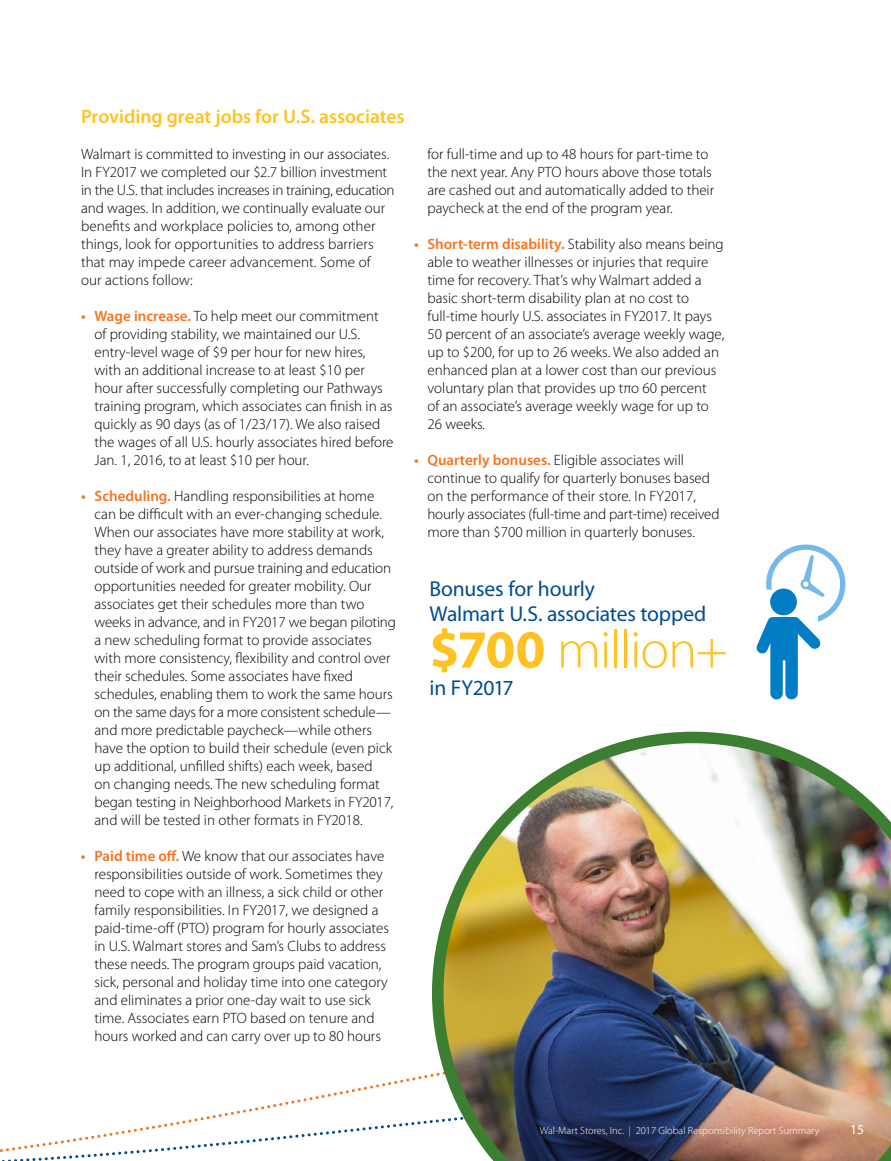
<style>
.page{position:relative;width:891px;height:1161px;background:#fff}
.page>*{position:absolute;margin:0;border:0;box-sizing:border-box;transform-origin:0 0}
.t1{font:300 54px "Myriad Pro";letter-spacing:-.025em;color:#ffc222}
.t2{font:21.6px/25.2px "Myriad Pro";letter-spacing:-.01em;color:#004c91}
.t3{font:600 19.5px "Myriad Pro";color:#ffc222}
.t4{font:300 15px/18px "Myriad Pro";color:#000}
.t5{font:13.5px "Myriad Pro";color:#fff}
.t6{font:300 10.5px "Myriad Pro";color:#fff}
.s1{font-weight:600;color:#f47421}
.s2{font-weight:700}
</style>
<div class="page">
<svg style="left:0;top:1074px;width:432px;height:87px"></svg>
<img style="left:432px;top:732px;width:459px;height:429px">
<svg style="left:756px;top:544px;width:89px;height:155px"></svg>
<h3 class="t3" style="left:81px;top:105px;width:325px">Providing great jobs for U.S. associates</h3>
<p class="t4" style="left:81px;top:145px;width:315px">Walmart is committed to investing in our associates.<br>In FY2017 we completed our $2.7 billion investment in the U.S. that includes increases in training, education and wages. In addition, we continually evaluate our benefits and workplace policies to, among other things, look for opportunities to address barriers that may impede career advancement. Some of our actions follow:</p>
<p class="t4" style="left:94px;top:307px;width:301px;text-indent:-14px"><span class="s1">• Wage increase.</span> To help meet our commitment of providing stability, we maintained our U.S. entry-level wage of $9 per hour for new hires, with an additional increase to at least $10 per hour after successfully completing our Pathways training program, which associates can finish in as quickly as 90 days (as of 1/23/17). We also raised the wages of all U.S. hourly associates hired before Jan. 1, 2016, to at least $10 per hour.</p>
<p class="t4" style="left:94px;top:487px;width:303px;text-indent:-13px"><span class="s1">• Scheduling.</span> Handling responsibilities at home can be difficult with an ever-changing schedule.<br>When our associates have more stability at work, they have a greater ability to address demands outside of work and pursue training and education opportunities needed for greater mobility. Our associates get their schedules more than two weeks in advance, and in FY2017 we began piloting a new scheduling format to provide associates with more consistency, flexibility and control over their schedules. Some associates have fixed schedules, enabling them to work the same hours on the same days for a more consistent schedule— and more predictable paycheck—while others have the option to build their schedule (even pick up additional, unfilled shifts) each week, based<br>on changing needs. The new scheduling format began testing in Neighborhood Markets in FY2017, and will be tested in other formats in FY2018.</p>
<p class="t4" style="left:94px;top:847px;width:296px;text-indent:-14px"><span class="s1">• Paid time off.</span> We know that our associates have responsibilities outside of work. Sometimes they need to cope with an illness, a sick child or other family responsibilities. In FY2017, we designed a paid-time-off (PTO) program for hourly associates in U.S. Walmart stores and Sam’s Clubs to address these needs. The program groups paid vacation, sick, personal and holiday time into one category and eliminates a prior one-day wait to use sick time. Associates earn PTO based on tenure and hours worked and can carry over up to 80 hours</p>
<p class="t4" style="left:428px;top:145px;width:288px">for full-time and up to 48 hours for part-time to the next year. Any PTO hours above those totals are cashed out and automatically added to their paycheck at the end of the program year.</p>
<p class="t4" style="left:428px;top:235px;width:298px;text-indent:-14px"><span class="s1">• Short-term disability.</span> Stability also means being able to weather illnesses or injuries that require time for recovery. That’s why Walmart added a basic short-term disability plan at no cost to full-time hourly U.S. associates in FY2017. It pays 50 percent of an associate’s average weekly wage, up to $200, for up to 26 weeks. We also added an enhanced plan at a lower cost than our previous voluntary plan that provides up tπo 60 percent<br>of an associate’s average weekly wage for up to 26 weeks.</p>
<p class="t4" style="left:428px;top:451px;width:294px;text-indent:-14px"><span class="s1">• Quarterly bonuses.</span> Eligible associates will continue to qualify for quarterly bonuses based on the performance of their store. In FY2017, hourly associates (full-time and part-time) received more than $700 million in quarterly bonuses.</p>
<h2 class="t2" style="left:430px;top:576px;width:278px">Bonuses for hourly<br>Walmart U.S. associates topped</h2>
<h1 class="t1" style="left:430px;top:620px;width:300px"><span class="s2">$700</span> million+</h1>
<h2 class="t2" style="left:430px;top:675px;width:86px">in FY2017</h2>
<p class="t6" style="left:540px;top:1125px;width:281px">Wal-Mart Stores, Inc. | 2017 Global Responsibility Report Summary</p>
<p class="t5" style="left:850px;top:1122px;width:15px">15</p>
</div>
